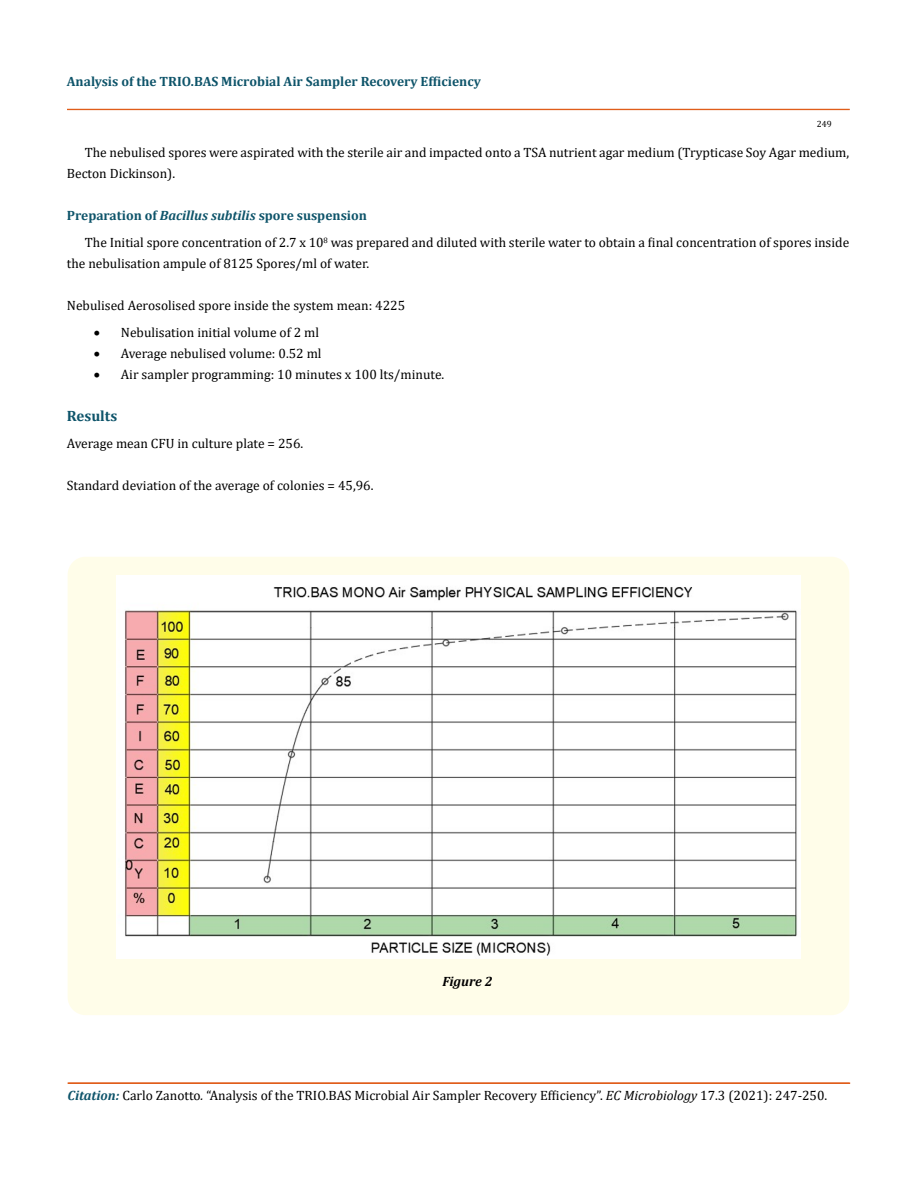
<style>
.page{position:relative;width:917px;height:1190px;background:#fff}
.page>*{position:absolute;margin:0;border:0;box-sizing:border-box;transform-origin:0 0}
.t1{font:700 15px "Cambria";color:#0e546a}
.t2{font:13.5px/21px "Cambria";color:#000}
.t3{font:700 13.5px "Cambria";color:#0e546a}
.t4{font:italic 700 13.5px "Cambria";color:#000}
.t5{font:9px "Cambria";color:#000}
.s1{font-weight:700;color:#0e546a}
.s2{font-weight:700;font-style:italic;color:#0e546a}
.s3{font-style:italic}
</style>
<div class="page">
<div style="left:67px;top:109px;width:782px;height:1px;border:1px solid #e05d1a"></div>
<hr style="left:68px;top:1083px;width:781px;height:1px;background:#e05d1a">
<div style="left:68px;top:556px;width:781px;height:459px;background:#fffde9;border-radius:18px"></div>
<img style="left:117px;top:576px;width:683px;height:382px">
<p class="t3" style="left:67px;top:72px;width:415px">Analysis of the TRIO.BAS Microbial Air Sampler Recovery Efficiency</p>
<p class="t5" style="left:816px;top:118px;width:16px">249</p>
<p class="t2" style="left:67px;top:142px;width:783px;text-indent:18px">The nebulised spores were aspirated with the sterile air and impacted onto a TSA nutrient agar medium (Trypticase Soy Agar medium,<br>Becton Dickinson).</p>
<p class="t2" style="left:85px;top:202px;width:765px;line-height:27px;text-indent:-18px"><span class="s1">Preparation of</span> <span class="s2">Bacillus subtilis</span> <span class="s1">spore suspension<br></span>The Initial spore concentration of 2.7 x 10<sup>8</sup> was prepared and diluted with sterile water to obtain a final concentration of spores inside</p>
<p class="t2" style="left:67px;top:253px;width:304px">the nebulisation ampule of 8125 Spores/ml of water.</p>
<p class="t2" style="left:67px;top:295px;width:340px">Nebulised Aerosolised spore inside the system mean: 4225</p>
<p class="t2" style="left:94px;top:322px;width:227px">• Nebulisation initial volume of 2 ml</p>
<p class="t2" style="left:94px;top:343px;width:229px">• Average nebulised volume: 0.52 ml</p>
<p class="t2" style="left:94px;top:364px;width:352px">• Air sampler programming: 10 minutes x 100 lts/minute.</p>
<p class="t1" style="left:67px;top:405px;width:52px">Results</p>
<p class="t2" style="left:67px;top:433px;width:238px">Average mean CFU in culture plate = 256.</p>
<p class="t2" style="left:67px;top:475px;width:308px">Standard deviation of the average of colonies = 45,96.</p>
<p class="t4" style="left:442px;top:971px;width:52px">Figure 2</p>
<p class="t2" style="left:68px;top:1085px;width:761px"><span class="s2">Citation:</span> Carlo Zanotto<span class="s3">.</span> “Analysis of the TRIO.BAS Microbial Air Sampler Recovery Efficiency”. <span class="s3">EC Microbiology</span> 17.3 (2021): 247-250.</p>
</div>
